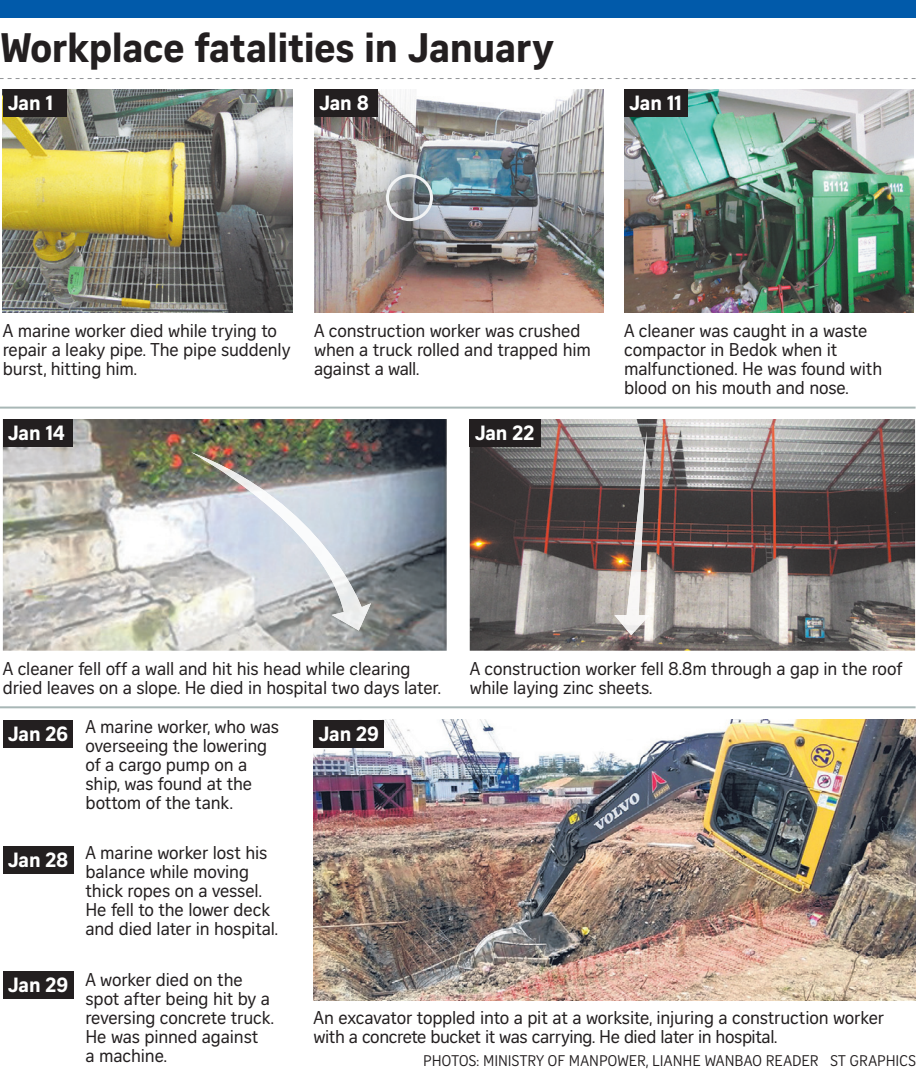
<style>
.page{position:relative;width:916px;height:1069px;background:#fff}
.page>*{position:absolute;margin:0;border:0;box-sizing:border-box;transform-origin:0 0}
.t1{font:700 40px "Curator Serp Text";letter-spacing:-.01em;color:#231f20}
.t2{font:700 20px "Curator Serp Text";letter-spacing:-.005em;color:#fff}
.t3{font:18px/19px "Curator Head ST Regular";letter-spacing:-.01em;color:#231f20}
.t4{font:15px "Curator Serp Text";letter-spacing:.005em;color:#231f20}
.s1{font-family:"Curator Serp Text";font-weight:700;font-size:20px;color:#fff}
</style>
<div class="page">
<img style="left:3px;top:89px;width:290px;height:223px">
<img style="left:314px;top:89px;width:290px;height:223px">
<img style="left:624px;top:89px;width:290px;height:223px">
<img style="left:470px;top:419px;width:445px;height:232px">
<img style="left:3px;top:419px;width:444px;height:232px">
<div style="left:3px;top:419px;width:70px;height:27px;background:#231f20"></div>
<div style="left:314px;top:89px;width:63px;height:28px;background:#231f20"></div>
<div style="left:624px;top:89px;width:63px;height:28px;background:#231f20"></div>
<div style="left:0;top:0;width:916px;height:17px;background:#015aaa"></div>
<svg style="left:0;top:78px;width:916px;height:1px"></svg>
<div style="left:3px;top:89px;width:63px;height:28px;background:#231f20"></div>
<div style="left:470px;top:419px;width:71px;height:27px;background:#231f20"></div>
<img style="left:314px;top:720px;width:602px;height:280px">
<div style="left:314px;top:720px;width:70px;height:27px;background:#231f20"></div>
<hr style="left:0;top:407px;width:916px;height:2px;background:#a8b7b6">
<hr style="left:0;top:706px;width:916px;height:2px;background:#a8b7b6">
<div style="left:3px;top:971px;width:71px;height:27px;background:#231f20"></div>
<div style="left:3px;top:720px;width:70px;height:27px;background:#231f20"></div>
<div style="left:3px;top:846px;width:71px;height:27px;background:#231f20"></div>
<div style="left:386px;top:174px;width:47px;height:47px;border:3px solid #f2f3f4;border-radius:50%"></div>
<img style="left:614px;top:431px;width:36px;height:204px">
<img style="left:191px;top:452px;width:180px;height:178px">
<h1 class="t1" style="left:0;top:23px;width:555px">Workplace fatalities in January</h1>
<p class="t2" style="left:8px;top:91px;width:46px">Jan 1</p>
<p class="t2" style="left:319px;top:91px;width:51px">Jan 8</p>
<p class="t2" style="left:629px;top:91px;width:54px">Jan 11</p>
<p class="t3" style="left:3px;top:321px;width:289px">A marine worker died while trying to repair a leaky pipe. The pipe suddenly burst, hitting him.</p>
<p class="t2" style="left:8px;top:421px;width:58px">Jan 14</p>
<p class="t3" style="left:314px;top:321px;width:279px">A construction worker was crushed when a truck rolled and trapped him against a wall.</p>
<p class="t2" style="left:475px;top:421px;width:61px">Jan 22</p>
<p class="t3" style="left:624px;top:321px;width:260px">A cleaner was caught in a waste compactor in Bedok when it malfunctioned. He was found with blood on his mouth and nose.</p>
<p class="t3" style="left:3px;top:659px;width:440px">A cleaner fell off a wall and hit his head while clearing dried leaves on a slope. He died in hospital two days later.</p>
<p class="t3" style="left:86px;top:717px;width:195px;text-indent:-77px"><span class="s1">Jan 26</span> A marine worker, who was overseeing the lowering of a cargo pump on a ship, was found at the bottom of the tank.</p>
<p class="t2" style="left:8px;top:847px;width:62px">Jan 28</p>
<p class="t3" style="left:86px;top:843px;width:194px">A marine worker lost his balance while moving thick ropes on a vessel.<br>He fell to the lower deck and died later in hospital.</p>
<p class="t2" style="left:319px;top:721px;width:62px">Jan 29</p>
<p class="t3" style="left:470px;top:659px;width:434px">A construction worker fell 8.8m through a gap in the roof while laying zinc sheets.</p>
<p class="t2" style="left:8px;top:973px;width:62px">Jan 29</p>
<p class="t3" style="left:86px;top:970px;width:190px">A worker died on the spot after being hit by a reversing concrete truck.<br>He was pinned against<br>a machine.</p>
<p class="t3" style="left:313px;top:1008px;width:572px">An excavator toppled into a pit at a worksite, injuring a construction worker with a concrete bucket it was carrying. He died later in hospital.</p>
<p class="t4" style="left:423px;top:1051px;width:494px">PHOTOS: MINISTRY OF MANPOWER, LIANHE WANBAO READER ST GRAPHICS</p>
</div>
